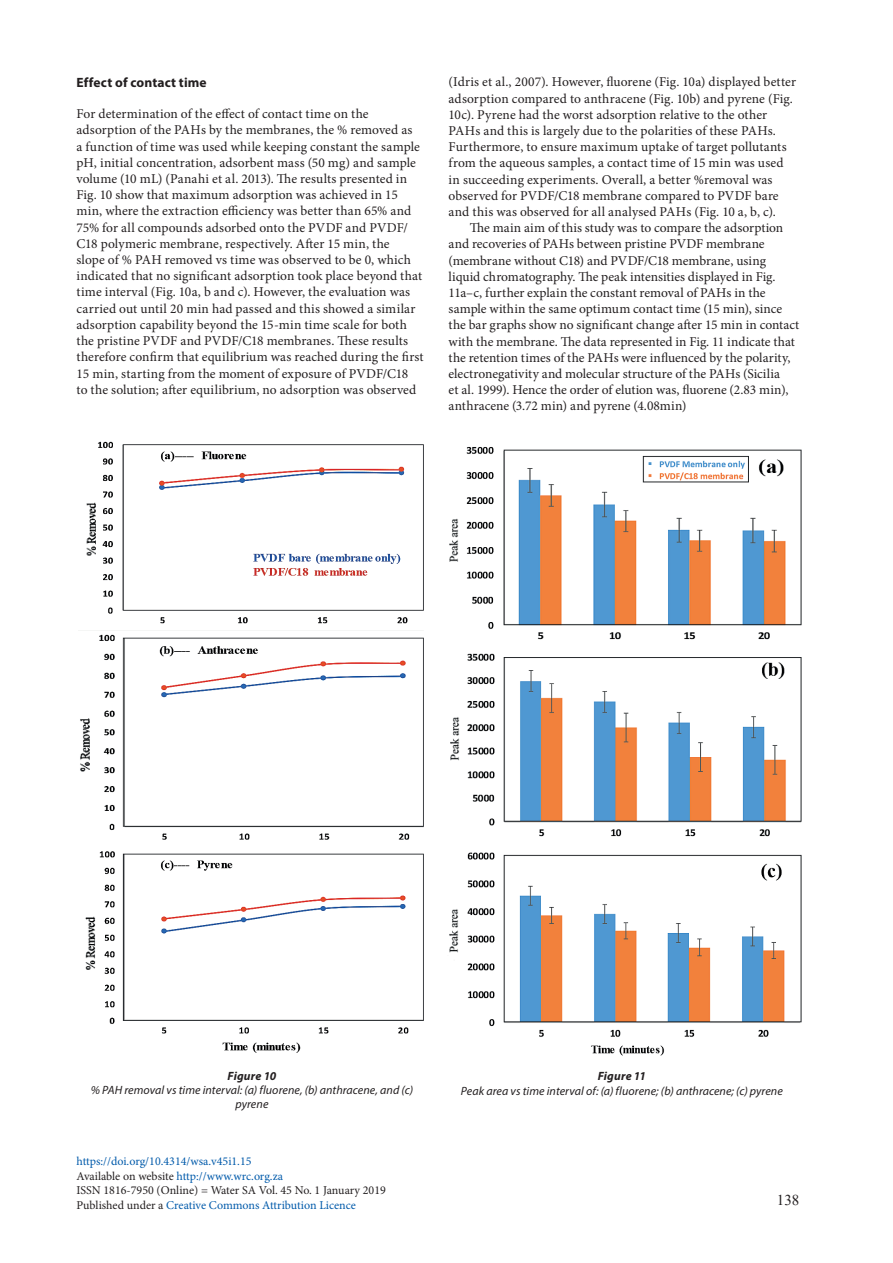
<style>
.page{position:relative;width:893px;height:1263px;background:#fff}
.page>*{position:absolute;margin:0;border:0;box-sizing:border-box;transform-origin:0 0}
.t1{font:15px "Times New Roman";color:#231f20}
.t2{font:13.5px/16.2px "Minion Pro";letter-spacing:.005em;color:#231f20}
.t3{font:700 13.5px "Myriad Pro";letter-spacing:.01em;color:#231f20}
.t4{font:12px/14.4px "Minion Pro";color:#015aaa}
.t5{font:italic 12px/14.4px "Myriad Pro";letter-spacing:.005em;color:#231f20;text-align:center}
.t6{font:italic 700 12px "Myriad Pro";letter-spacing:.01em;color:#231f20}
.s1{color:#231f20}
</style>
<div class="page">
<img style="left:80px;top:441px;width:344px;height:612px">
<img style="left:449px;top:447px;width:353px;height:609px">
<p class="t3" style="left:77px;top:73px;width:132px">Effect of contact time</p>
<p class="t2" style="left:77px;top:106px;width:349px">For determination of the effect of contact time on the adsorption of the PAHs by the membranes, the % removed as<br>a function of time was used while keeping constant the sample pH, initial concentration, adsorbent mass (50 mg) and sample volume (10 mL) (Panahi et al. 2013). The results presented in Fig. 10 show that maximum adsorption was achieved in 15 min, where the extraction efficiency was better than 65% and 75% for all compounds adsorbed onto the PVDF and PVDF/ C18 polymeric membrane, respectively. After 15 min, the<br>slope of % PAH removed vs time was observed to be 0, which indicated that no significant adsorption took place beyond that time interval (Fig. 10a, b and c). However, the evaluation was carried out until 20 min had passed and this showed a similar adsorption capability beyond the 15-min time scale for both the pristine PVDF and PVDF/C18 membranes. These results therefore confirm that equilibrium was reached during the first 15 min, starting from the moment of exposure of PVDF/C18<br>to the solution; after equilibrium, no adsorption was observed</p>
<p class="t2" style="left:449px;top:74px;width:349px">(Idris et al., 2007). However, fluorene (Fig. 10a) displayed better adsorption compared to anthracene (Fig. 10b) and pyrene (Fig.<br>10c). Pyrene had the worst adsorption relative to the other PAHs and this is largely due to the polarities of these PAHs.<br>Furthermore, to ensure maximum uptake of target pollutants from the aqueous samples, a contact time of 15 min was used in succeeding experiments. Overall, a better %removal was observed for PVDF/C18 membrane compared to PVDF bare and this was observed for all analysed PAHs (Fig. 10 a, b, c).</p>
<p class="t2" style="left:449px;top:220px;width:352px;text-indent:21px">The main aim of this study was to compare the adsorption and recoveries of PAHs between pristine PVDF membrane (membrane without C18) and PVDF/C18 membrane, using liquid chromatography. The peak intensities displayed in Fig.<br>11a–c, further explain the constant removal of PAHs in the sample within the same optimum contact time (15 min), since the bar graphs show no significant change after 15 min in contact with the membrane. The data represented in Fig. 11 indicate that the retention times of the PAHs were influenced by the polarity, electronegativity and molecular structure of the PAHs (Sicilia<br>et al. 1999). Hence the order of elution was, fluorene (2.83 min), anthracene (3.72 min) and pyrene (4.08min)</p>
<p class="t6" style="left:228px;top:1068px;width:50px">Figure 10</p>
<p class="t5" style="left:91px;top:1082px;width:324px">% PAH removal vs time interval: (a) fluorene, (b) anthracene, and (c) pyrene</p>
<p class="t4" style="left:77px;top:1154px;width:311px">https://doi.org/10.4314/wsa.v45i1.15<br><span class="s1">Available on website</span> http://www.wrc.org.za<br><span class="s1">ISSN 1816-7950 (Online) = Water SA Vol. 45 No. 1 January 2019<br>Published under a</span> Creative Commons Attribution Licence</p>
<p class="t6" style="left:598px;top:1068px;width:50px">Figure 11</p>
<p class="t5" style="left:461px;top:1083px;width:324px">Peak area vs time interval of: (a) fluorene; (b) anthracene; (c) pyrene</p>
<p class="t1" style="left:777px;top:1190px;width:24px">138</p>
</div>
